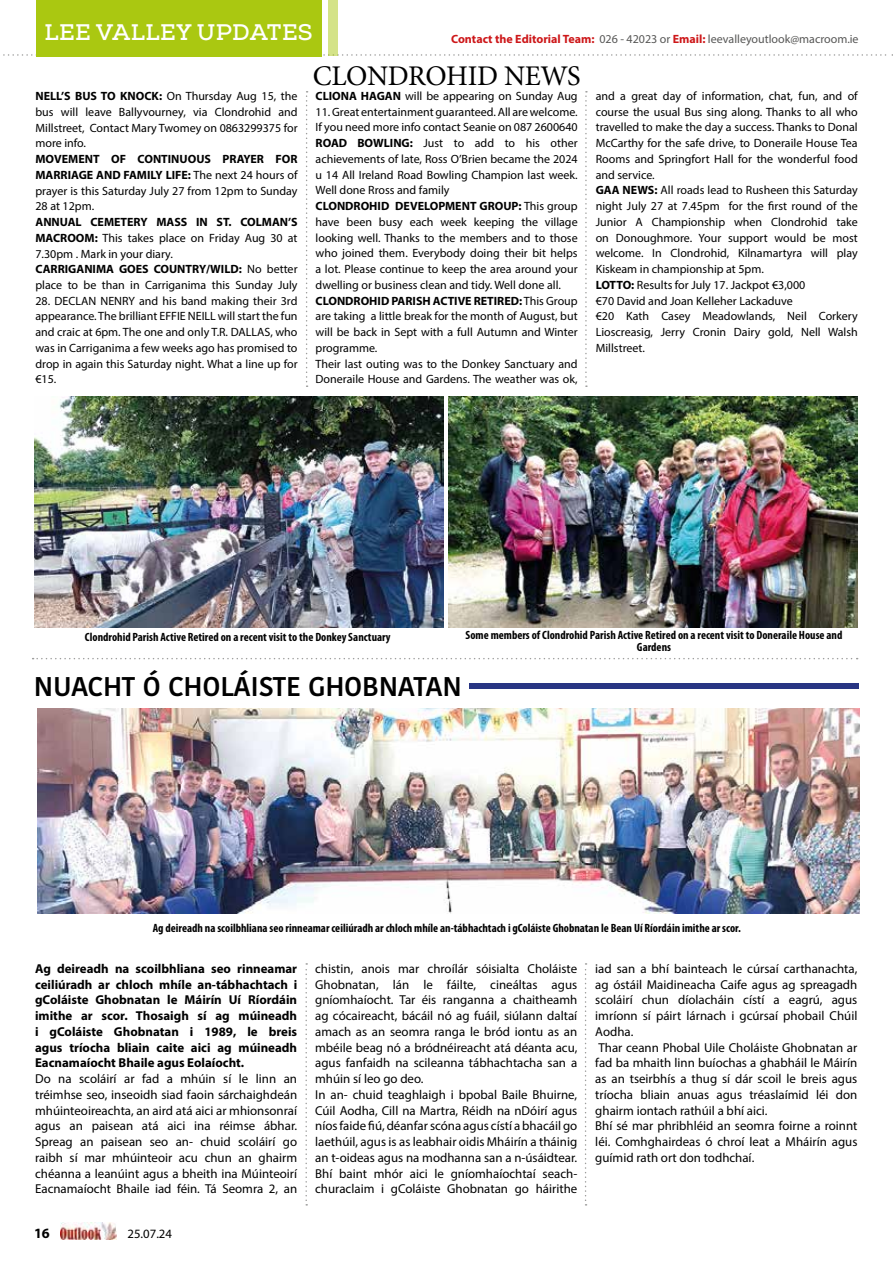
<style>
.page{position:relative;width:893px;height:1263px;background:#fff}
.page>*{position:absolute;margin:0;border:0;box-sizing:border-box;transform-origin:0 0}
.t1{font:28.5px "Minion Pro";letter-spacing:-.02em;color:#000}
.t2{font:600 27px "Kohinoor Devanagari";letter-spacing:-.01em;color:#000}
.t3{font:22.5px "Nexa Slab Bold FREE";letter-spacing:.015em;color:#fff}
.t4{font:700 14.25px "Myriad Pro";color:#000}
.t5{font:12.9px/15.8px "Myriad Pro";color:#000}
.t6{font:700 12.9px/15.8px "Myriad Pro";color:#000;text-align:justify}
.t7{font:12.75px "Myriad Pro";color:#000}
.t8{font:12px/15.8px "Myriad Pro";color:#000;text-align:justify}
.t9{font:700 condensed 12px/12px "Myriad Pro";color:#000;text-align:center}
.t10{font:12px "Myriad Pro";color:#575756}
.s1{font-weight:700;color:#cd1719}
.s2{font-weight:700}
</style>
<div class="page">
<img style="left:60px;top:1223px;width:57px;height:17px">
<svg style="left:3px;top:54px;width:890px;height:2px"></svg>
<div style="left:36px;top:0;width:286px;height:56px;background:#aac811"></div>
<div style="left:328px;top:0;width:10px;height:56px;background:#d4e388"></div>
<svg style="left:306px;top:91px;width:2px;height:296px"></svg>
<svg style="left:585px;top:91px;width:2px;height:296px"></svg>
<img style="left:34px;top:396px;width:409px;height:232px">
<img style="left:449px;top:396px;width:409px;height:232px">
<div style="left:469px;top:683px;width:390px;height:5px;background:#283583"></div>
<svg style="left:305px;top:963px;width:2px;height:242px"></svg>
<svg style="left:585px;top:963px;width:2px;height:242px"></svg>
<img style="left:38px;top:708px;width:821px;height:206px">
<svg style="left:33px;top:658px;width:825px;height:1px"></svg>
<h3 class="t3" style="left:44px;top:19px;width:270px">LEE VALLEY UPDATES</h3>
<p class="t10" style="left:451px;top:32px;width:409px"><span class="s1">Contact the Editorial Team:</span> 026 - 42023 or <span class="s1">Email:</span> leevalleyoutlook@macroom.ie</p>
<h1 class="t1" style="left:313px;top:56px;width:269px">CLONDROHID NEWS</h1>
<p class="t8" style="left:35px;top:88px;width:264px"><span class="s2">NELL’S BUS TO KNOCK:</span> On Thursday Aug 15, the bus will leave Ballyvourney, via Clondrohid and Millstreet, Contact Mary Twomey on 0863299375 for more info.</p>
<p class="t8" style="left:35px;top:151px;width:264px"><span class="s2">MOVEMENT OF CONTINUOUS PRAYER FOR MARRIAGE AND FAMILY LIFE:</span> The next 24 hours of prayer is this Saturday July 27 from 12pm to Sunday 28 at 12pm.</p>
<p class="t8" style="left:35px;top:214px;width:264px;text-align:left"><span class="s2">ANNUAL CEMETERY MASS IN ST. COLMAN’S MACROOM:</span> This takes place on Friday Aug 30 at 7.30pm . Mark in your diary.<br><span class="s2">CARRIGANIMA GOES COUNTRY/WILD:</span> No better place to be than in Carriganima this Sunday July</p>
<p class="t8" style="left:35px;top:293px;width:264px">28. DECLAN NENRY and his band making their 3rd appearance. The brilliant EFFIE NEILL will start the fun and craic at 6pm. The one and only T.R. DALLAS, who was in Carriganima a few weeks ago has promised to drop in again this Saturday night. What a line up for €15.</p>
<p class="t8" style="left:596px;top:88px;width:264px;text-align:left">and a great day of information, chat, fun, and of course the usual Bus sing along. Thanks to all who travelled to make the day a success. Thanks to Donal McCarthy for the safe drive, to Doneraile House Tea Rooms and Springfort Hall for the wonderful food and service.<br><span class="s2">GAA NEWS:</span> All roads lead to Rusheen this Saturday night July 27 at 7.45pm for the first round of the Junior A Championship when Clondrohid take on Donoughmore. Your support would be most welcome. In Clondrohid, Kilnamartyra will play Kiskeam in championship at 5pm.<br><span class="s2">LOTTO:</span> Results for July 17. Jackpot €3,000<br>€70 David and Joan Kelleher Lackaduve<br>€20 Kath Casey Meadowlands, Neil Corkery Lioscreasig, Jerry Cronin Dairy gold, Nell Walsh Millstreet.</p>
<p class="t8" style="left:316px;top:88px;width:264px"><span class="s2">CLIONA HAGAN</span> will be appearing on Sunday Aug</p>
<p class="t8" style="left:316px;top:104px;width:264px;text-align:left">11. Great entertainment guaranteed. All are welcome.<br>If you need more info contact Seanie on 087 2600640<br><span class="s2">ROAD BOWLING:</span> Just to add to his other achievements of late, Ross O’Brien became the 2024 u 14 All Ireland Road Bowling Champion last week.<br>Well done Rross and family<br><span class="s2">CLONDROHID DEVELOPMENT GROUP:</span> This group have been busy each week keeping the village looking well. Thanks to the members and to those who joined them. Everybody doing their bit helps a lot. Please continue to keep the area around your dwelling or business clean and tidy. Well done all.<br><span class="s2">CLONDROHID PARISH ACTIVE RETIRED:</span> This Group are taking a little break for the month of August, but will be back in Sept with a full Autumn and Winter programme.<br>Their last outing was to the Donkey Sanctuary and Doneraile House and Gardens. The weather was ok,</p>
<p class="t9" style="left:85px;top:631px;width:307px">Clondrohid Parish Active Retired on a recent visit to the Donkey Sanctuary</p>
<p class="t9" style="left:466px;top:629px;width:378px">Some members of Clondrohid Parish Active Retired on a recent visit to Doneraile House and<br>Gardens</p>
<h2 class="t2" style="left:34px;top:671px;width:429px">NUACHT Ó CHOLÁISTE GHOBNATAN</h2>
<p class="t9" style="left:153px;top:922px;width:590px">Ag deireadh na scoilbhliana seo rinneamar ceiliúradh ar chloch mhíle an-tábhachtach i gColáiste Ghobnatan le Bean Uí Ríordáin imithe ar scor.</p>
<p class="t6" style="left:35px;top:960px;width:264px">Ag deireadh na scoilbhliana seo rinneamar ceiliúradh ar chloch mhíle an-tábhachtach i gColáiste Ghobnatan le Máirín Uí Ríordáin imithe ar scor. Thosaigh sí ag múineadh i gColáiste Ghobnatan i 1989, le breis agus tríocha bliain caite aici ag múineadh Eacnamaíocht Bhaile agus Eolaíocht.</p>
<p class="t5" style="left:35px;top:1071px;width:264px;text-align:justify">Do na scoláirí ar fad a mhúin sí le linn an tréimhse seo, inseoidh siad faoin sárchaighdeán mhúinteoireachta, an aird atá aici ar mhionsonraí agus an paisean atá aici ina réimse ábhar.<br>Spreag an paisean seo an- chuid scoláirí go raibh sí mar mhúinteoir acu chun an ghairm chéanna a leanúint agus a bheith ina Múinteoirí Eacnamaíocht Bhaile iad féin. Tá Seomra 2, an</p>
<p class="t4" style="left:34px;top:1224px;width:17px">16</p>
<p class="t7" style="left:128px;top:1226px;width:46px">25.07.24</p>
<p class="t5" style="left:315px;top:960px;width:264px">chistin, anois mar chroílár sóisialta Choláiste Ghobnatan, lán le fáilte, cineáltas agus gníomhaíocht. Tar éis ranganna a chaitheamh ag cócaireacht, bácáil nó ag fuáil, siúlann daltaí amach as an seomra ranga le bród iontu as an mbéile beag nó a bródnéireacht atá déanta acu, agus fanfaidh na scileanna tábhachtacha san a mhúin sí leo go deo.<br>In an- chuid teaghlaigh i bpobal Baile Bhuirne, Cúil Aodha, Cill na Martra, Réidh na nDóirí agus níos faide fiú, déanfar scóna agus cístí a bhacáil go laethúil, agus is as leabhair oidis Mháirín a tháinig an t-oideas agus na modhanna san a n-úsáidtear.<br>Bhí baint mhór aici le gníomhaíochtaí seach&shy;churaclaim i gColáiste Ghobnatan go háirithe</p>
<p class="t5" style="left:595px;top:960px;width:264px">iad san a bhí bainteach le cúrsaí carthanachta, ag óstáil Maidineacha Caife agus ag spreagadh scoláirí chun díolacháin cístí a eagrú, agus imríonn sí páirt lárnach i gcúrsaí phobail Chúil Aodha.<br>Thar ceann Phobal Uile Choláiste Ghobnatan ar fad ba mhaith linn buíochas a ghabháil le Máirín as an tseirbhís a thug sí dár scoil le breis agus tríocha bliain anuas agus tréaslaímid léi don ghairm iontach rathúil a bhí aici.<br>Bhí sé mar phribhléid an seomra foirne a roinnt léi. Comhghairdeas ó chroí leat a Mháirín agus guímid rath ort don todhchaí.</p>
</div>
